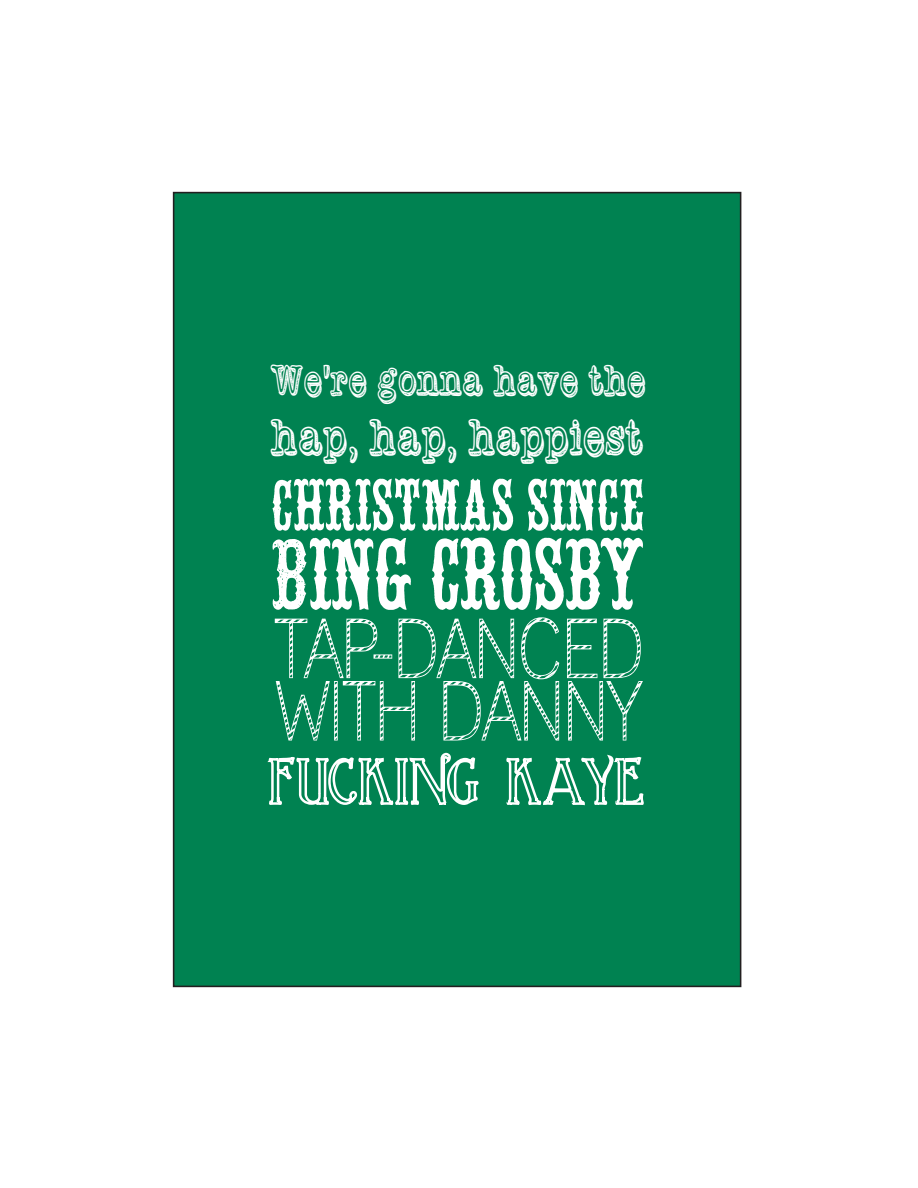
<style>
.page{position:relative;width:918px;height:1188px;background:#fff}
.page>*{position:absolute;margin:0;border:0;box-sizing:border-box;transform-origin:0 0}
.t1{font:95.85px "White Vinegar";color:#fff;scale:.82 1}
.t2{font:80.1px/62.4px "Lane Cane";color:#fff;scale:.8 1}
.t3{font:69.15px "White Vinegar";color:#fff;scale:.82 1}
.t4{font:49.05px "Vintage One";color:#fff;scale:.8 1}
.t5{font:41.7px "Vintage One";color:#fff;scale:.8 1}
</style>
<div class="page">
<div style="left:173px;top:192px;width:568px;height:795px;background:#008251;border:2px solid #231f20"></div>
<svg style="left:542px;top:984px;width:169px;height:4px"></svg>
<svg style="left:267px;top:752px;width:377px;height:54px"></svg>
<p class="t5" style="left:272px;top:361px;width:469px">We're gonna have the</p>
<p class="t4" style="left:272px;top:414px;width:467px">hap, hap, happiest</p>
<p class="t3" style="left:271px;top:466px;width:458px">CHRISTMAS SINCE</p>
<p class="t1" style="left:271px;top:521px;width:457px">BING CROSBY</p>
<p class="t2" style="left:275px;top:617px;width:463px">TAP-DANCED<br>WITH DANNY</p>
</div>
